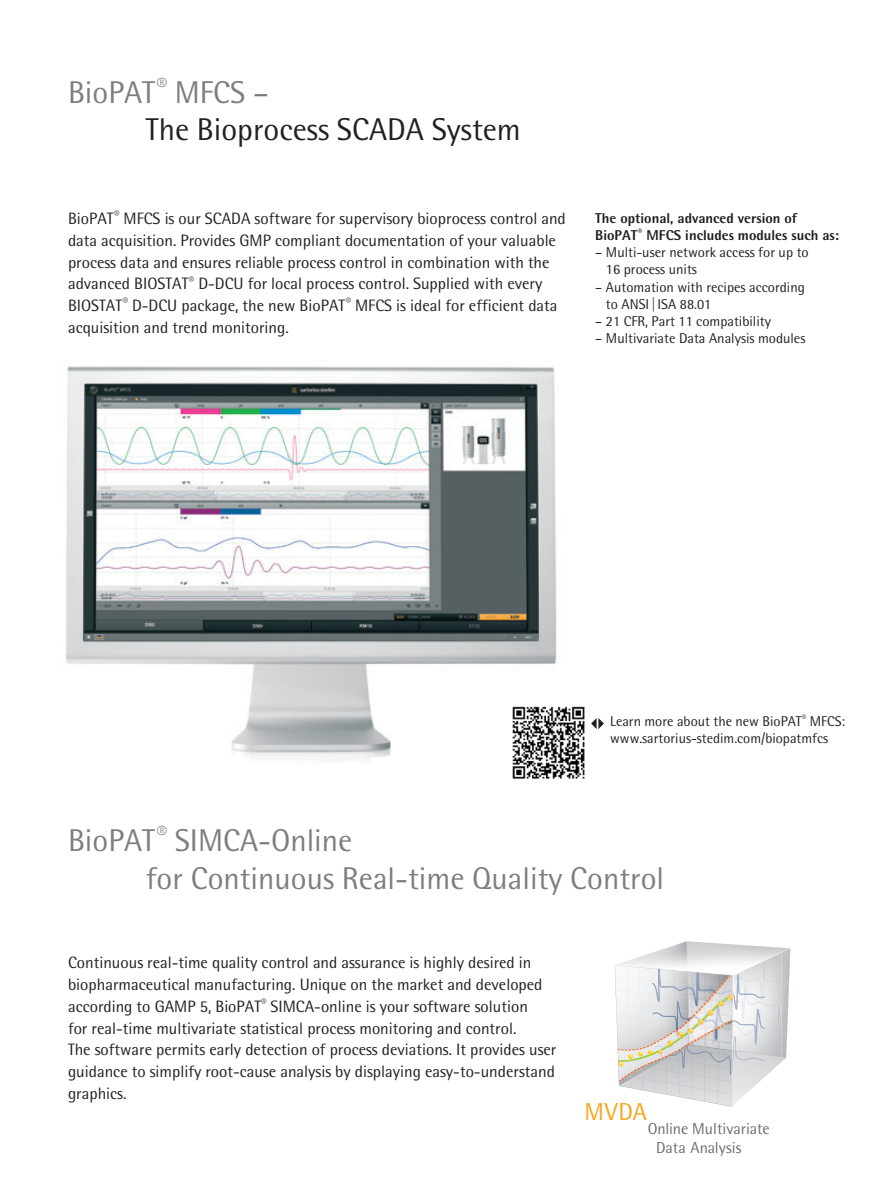
<style>
.page{position:relative;width:893px;height:1191px;background:#fff}
.page>*{position:absolute;margin:0;border:0;box-sizing:border-box;transform-origin:0 0}
.t1{font:31.5px/37.5px "Sartorius Rotis Sans 2013";color:#7c7e81}
.t2{font:31.5px/37.5px "Sartorius Rotis Sans 2013";color:#231f20}
.t3{font:24.6px "Sartorius Rotis Sans";color:#f9a51b}
.t4{font:16.5px/21.8px "Sartorius Rotis Sans 2013";color:#231f20}
.t5{font:15.9px/19.2px "Sartorius Rotis Sans";letter-spacing:-.005em;color:#6c6d70}
.t6{font:14.25px/17.2px "Sartorius Rotis Sans 2013";color:#231f20}
.t7{font:800 14.25px/17.2px "Sartorius Rotis Sans 2013";color:#231f20}
.t8{font:14.1px/16.5px "Sartorius Rotis Sans 2013";color:#231f20}
.s1{color:#7c7e81}
</style>
<div class="page">
<img style="left:66px;top:366px;width:491px;height:394px">
<svg style="left:615px;top:941px;width:175px;height:165px"></svg>
<img style="left:733px;top:952px;width:49px;height:23px">
<img style="left:731px;top:974px;width:3px;height:132px">
<img style="left:615px;top:965px;width:118px;height:10px">
<img style="left:658px;top:971px;width:75px;height:83px">
<svg style="left:591px;top:718px;width:13px;height:11px"></svg>
<img style="left:512px;top:705px;width:73px;height:74px">
<h1 class="t2" style="left:146px;top:73px;width:377px;text-indent:-78px"><span class="s1">BioPAT</span><sup>®</sup> <span class="s1">MFCS –<br></span>The Bioprocess SCADA System</h1>
<p class="t4" style="left:68px;top:207px;width:499px">BioPAT<sup>®</sup> MFCS is our SCADA software for supervisory bioprocess control and data acquisition. Provides GMP compliant documentation of your valuable process data and ensures reliable process control in combination with the advanced BIOSTAT<sup>®</sup> D-DCU for local process control. Supplied with every BIOSTAT<sup>®</sup> D-DCU package, the new BioPAT<sup>®</sup> MFCS is ideal for efficient data acquisition and trend monitoring.</p>
<p class="t7" style="left:595px;top:209px;width:245px">The optional, advanced version of<br>BioPAT<sup>®</sup> MFCS includes modules such as:</p>
<p class="t6" style="left:606px;top:243px;width:204px;text-indent:-11px">– Multi-user network access for up to<br>16 process units</p>
<p class="t6" style="left:606px;top:278px;width:200px;text-indent:-11px">– Automation with recipes according to ANSI|ISA 88.01</p>
<p class="t6" style="left:595px;top:312px;width:177px">– 21 CFR, Part 11 compatibility</p>
<p class="t6" style="left:595px;top:330px;width:212px">– Multivariate Data Analysis modules</p>
<p class="t8" style="left:610px;top:713px;width:237px">Learn more about the new BioPAT<sup>®</sup> MFCS: www.sartorius-stedim.com/biopatmfcs</p>
<h1 class="t1" style="left:146px;top:821px;width:520px;text-indent:-78px">BioPAT<sup>®</sup> SIMCA-Online<br>for Continuous Real-time Quality Control</h1>
<p class="t4" style="left:68px;top:951px;width:490px">Continuous real-time quality control and assurance is highly desired in biopharmaceutical manufacturing. Unique on the market and developed according to GAMP 5, BioPAT<sup>®</sup> SIMCA-online is your software solution<br>for real-time multivariate statistical process monitoring and control.<br>The software permits early detection of process deviations. It provides user guidance to simplify root-cause analysis by displaying easy-to-understand graphics.</p>
<h2 class="t3" style="left:584px;top:1096px;width:64px">MVDA</h2>
<p class="t5" style="left:656px;top:1118px;width:115px;text-indent:-8px">Online Multivariate<br>Data Analysis</p>
</div>
